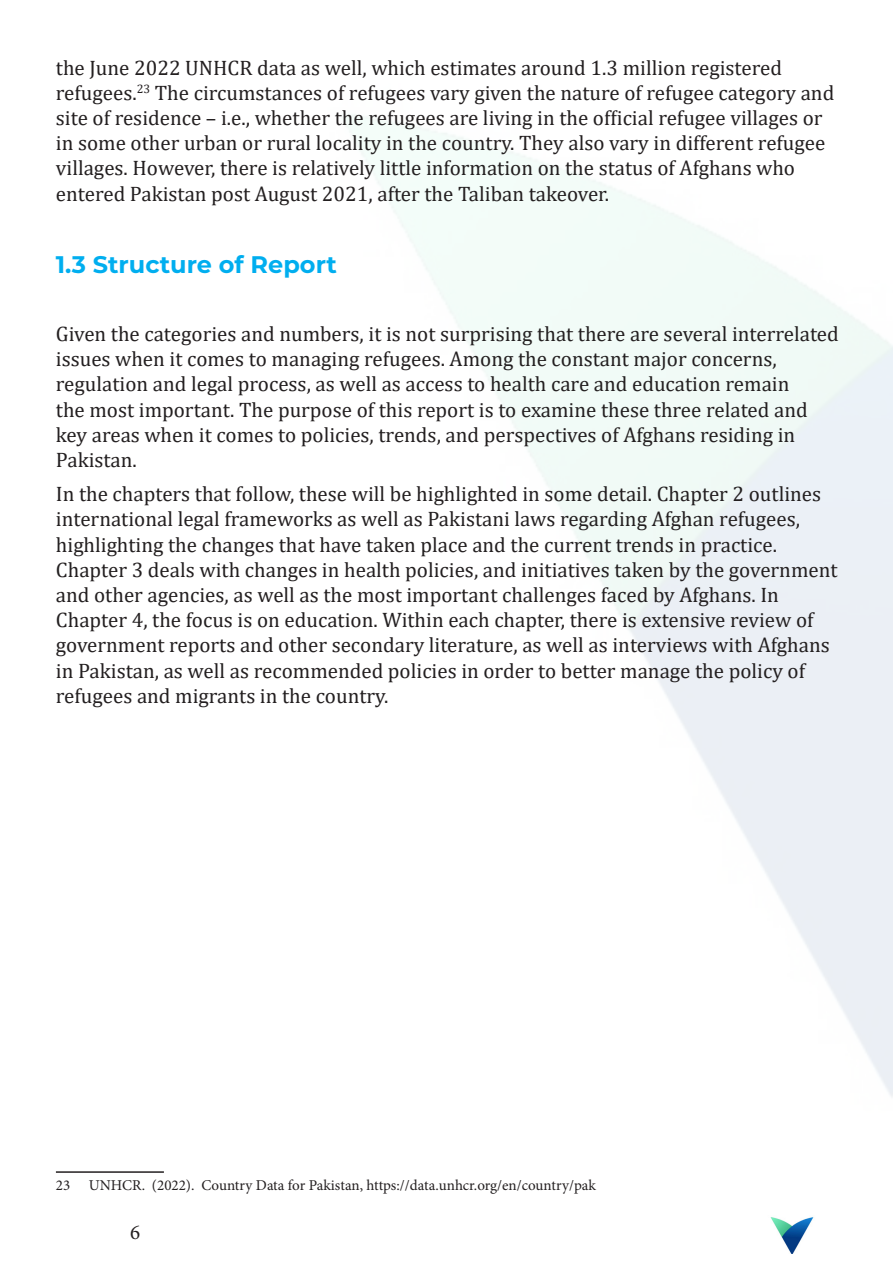
<style>
.page{position:relative;width:893px;height:1263px;background:#fff}
.page>*{position:absolute;margin:0;border:0;box-sizing:border-box;transform-origin:0 0}
.Body_Text{font:700 24px "Montserrat";color:#00aeef}
.Body_Text-2{font:21px/25.2px "Cambria";color:#231f20}
.t1{font:21px "Minion Pro";color:#231f20}
.t2{font:15px "Minion Pro";color:#231f20}
</style>
<div class="page">
<img style="left:770px;top:1217px;width:44px;height:37px">
<hr style="left:56px;top:1171px;width:108px;height:2px;background:#231f20">
<p class="Body_Text-2" style="left:56px;top:55px;width:780px">the June 2022 UNHCR data as well, which estimates around 1.3 million registered refugees.<sup>23</sup> The circumstances of refugees vary given the nature of refugee category and site of residence – i.e., whether the refugees are living in the official refugee villages or in some other urban or rural locality in the country. They also vary in different refugee villages. However, there is relatively little information on the status of Afghans who entered Pakistan post August 2021, after the Taliban takeover.</p>
<p class="Body_Text" style="left:56px;top:247px;width:282px">1.3 Structure of Report</p>
<p class="Body_Text-2" style="left:56px;top:321px;width:784px">Given the categories and numbers, it is not surprising that there are several interrelated issues when it comes to managing refugees. Among the constant major concerns, regulation and legal process, as well as access to health care and education remain<br>the most important. The purpose of this report is to examine these three related and key areas when it comes to policies, trends, and perspectives of Afghans residing in Pakistan.</p>
<p class="Body_Text-2" style="left:56px;top:481px;width:783px">In the chapters that follow, these will be highlighted in some detail. Chapter 2 outlines international legal frameworks as well as Pakistani laws regarding Afghan refugees, highlighting the changes that have taken place and the current trends in practice.<br>Chapter 3 deals with changes in health policies, and initiatives taken by the government and other agencies, as well as the most important challenges faced by Afghans. In Chapter 4, the focus is on education. Within each chapter, there is extensive review of government reports and other secondary literature, as well as interviews with Afghans in Pakistan, as well as recommended policies in order to better manage the policy of refugees and migrants in the country.</p>
<p class="t2" style="left:56px;top:1175px;width:542px">23 UNHCR. (2022). Country Data for Pakistan, https://data.unhcr.org/en/country/pak</p>
<p class="t1" style="left:130px;top:1218px;width:12px">6</p>
</div>
